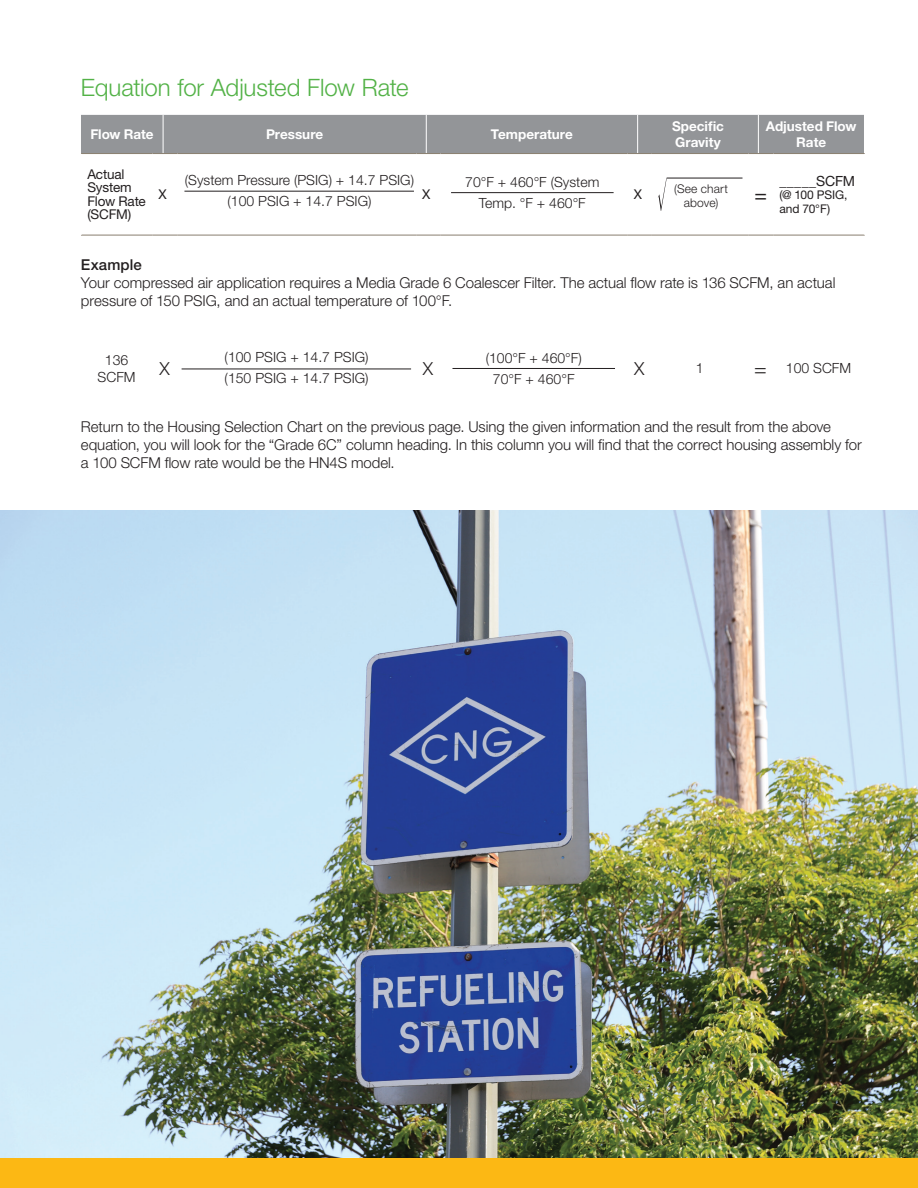
<style>
.page{position:relative;width:918px;height:1188px;background:#fff}
.page>*{position:absolute;margin:0;border:0;box-sizing:border-box;transform-origin:0 0}
.t1{font:300 24px "Helvetica Neue LT Std";letter-spacing:-.005em;color:#53b247}
.t2{font:21px "Helvetica Neue LT Std";color:#231f20}
.t3{font:300 18px "Helvetica Neue LT Std";color:#231f20}
.t4{font:300 15px/18px "Helvetica Neue LT Std";letter-spacing:-.005em;color:#231f20}
.t5{font:500 15px "Helvetica Neue LT Std";letter-spacing:.005em;color:#231f20}
.t6{font:300 14.1px/21px "Helvetica Neue LT Std";color:#231f20;text-align:center}
.t7{font:14.1px "Helvetica Neue LT Std";color:#231f20}
.t8{font:700 13.5px/16.5px "Helvetica Neue LT Std";color:#fff}
.t9{font:13.5px/13.5px "Helvetica Neue LT Std";letter-spacing:-.015em;color:#231f20}
.t10{font:12px/13.5px "Helvetica Neue LT Std";letter-spacing:-.01em;color:#231f20}
.t11{font:300 12px/14.4px "Helvetica Neue LT Std";letter-spacing:.015em;color:#231f20;text-align:center}
.s1{font-size:21px}
</style>
<div class="page">
<div style="left:0;top:1157px;width:918px;height:31px;background:#fcb814"></div>
<img style="left:0;top:510px;width:918px;height:648px">
<svg style="left:82px;top:177px;width:782px;height:58px"></svg>
<hr style="left:152px;top:154px;width:1px;height:81px;background:#fff">
<hr style="left:177px;top:154px;width:1px;height:81px;background:#fff">
<hr style="left:416px;top:154px;width:1px;height:81px;background:#fff">
<hr style="left:440px;top:154px;width:1px;height:81px;background:#fff">
<hr style="left:627px;top:154px;width:1px;height:81px;background:#fff">
<hr style="left:651px;top:154px;width:1px;height:81px;background:#fff">
<hr style="left:748px;top:154px;width:1px;height:81px;background:#fff">
<hr style="left:773px;top:154px;width:1px;height:81px;background:#fff">
<hr style="left:773px;top:153px;width:92px;height:1px;background:#887d6e">
<hr style="left:81px;top:235px;width:72px;height:1px;background:#887d6e">
<svg style="left:153px;top:235px;width:25px;height:1px"></svg>
<hr style="left:178px;top:235px;width:238px;height:1px;background:#887d6e">
<svg style="left:416px;top:235px;width:25px;height:1px"></svg>
<hr style="left:441px;top:235px;width:187px;height:1px;background:#887d6e">
<svg style="left:628px;top:235px;width:24px;height:1px"></svg>
<hr style="left:652px;top:235px;width:96px;height:1px;background:#887d6e">
<svg style="left:748px;top:235px;width:25px;height:1px"></svg>
<hr style="left:773px;top:235px;width:92px;height:1px;background:#887d6e">
<hr style="left:184px;top:191px;width:230px;height:1px;background:#231f20">
<hr style="left:451px;top:192px;width:163px;height:1px;background:#231f20">
<hr style="left:667px;top:178px;width:76px;height:1px;background:#231f20">
<svg style="left:658px;top:178px;width:9px;height:33px"></svg>
<div style="left:81px;top:115px;width:783px;height:39px;background:#939598"></div>
<hr style="left:163px;top:115px;width:1px;height:38px;background:#fff">
<hr style="left:426px;top:115px;width:1px;height:38px;background:#fff">
<hr style="left:637px;top:115px;width:1px;height:38px;background:#fff">
<hr style="left:758px;top:115px;width:1px;height:38px;background:#fff">
<hr style="left:182px;top:369px;width:229px;height:1px;background:#231f20">
<hr style="left:452px;top:368px;width:163px;height:1px;background:#231f20">
<h1 class="t1" style="left:81px;top:73px;width:329px">Equation for Adjusted Flow Rate</h1>
<p class="t8" style="left:90px;top:125px;width:65px">Flow Rate</p>
<p class="t8" style="left:266px;top:125px;width:59px">Pressure</p>
<p class="t8" style="left:491px;top:125px;width:83px">Temperature</p>
<p class="t8" style="left:672px;top:117px;width:53px">Specific<br>Gravity</p>
<p class="t8" style="left:766px;top:117px;width:92px;text-align:center">Adjusted Flow<br>Rate</p>
<p class="t11" style="left:674px;top:181px;width:56px">(See chart above)</p>
<p class="t9" style="left:87px;top:167px;width:60px">Actual<br>System<br>Flow Rate (SCFM)</p>
<p class="t6" style="left:185px;top:169px;width:231px">(System Pressure (PSIG) + 14.7 PSIG) (100 PSIG + 14.7 PSIG)</p>
<p class="t7" style="left:779px;top:172px;width:77px">_____SCFM</p>
<p class="t10" style="left:779px;top:188px;width:70px">(@ 100 PSIG, and 70°F)</p>
<p class="t6" style="left:465px;top:171px;width:136px">70°F + 460°F (System<br>Temp. °F + 460°F</p>
<p class="t9" style="left:159px;top:187px;width:10px">X</p>
<p class="t9" style="left:422px;top:187px;width:10px">X</p>
<p class="t9" style="left:634px;top:187px;width:10px">X</p>
<h2 class="t2" style="left:754px;top:182px;width:14px">=</h2>
<p class="t5" style="left:81px;top:256px;width:62px">Example</p>
<p class="t4" style="left:81px;top:274px;width:756px">Your compressed air application requires a Media Grade 6 Coalescer Filter. The actual flow rate is 136 SCFM, an actual pressure of 150 PSIG, and an actual temperature of 100°F.</p>
<p class="t6" style="left:98px;top:351px;width:39px;line-height:16.8px">136<br>SCFM</p>
<p class="t3" style="left:160px;top:357px;width:12px">X</p>
<p class="t6" style="left:225px;top:347px;width:145px;text-align:left">(100 PSIG + 14.7 PSIG) (150 PSIG + 14.7 PSIG)</p>
<p class="t3" style="left:423px;top:357px;width:12px">X</p>
<p class="t6" style="left:486px;top:347px;width:98px">(100°F + 460°F)<br>70°F + 460°F</p>
<p class="t3" style="left:634px;top:357px;width:12px">X</p>
<p class="t6" style="left:696px;top:357px;width:9px">1</p>
<p class="t6" style="left:754px;top:357px;width:98px"><span class="s1">=</span> 100 SCFM</p>
<p class="t4" style="left:81px;top:417px;width:782px">Return to the Housing Selection Chart on the previous page. Using the given information and the result from the above equation, you will look for the “Grade 6C” column heading. In this column you will find that the correct housing assembly for a 100 SCFM flow rate would be the HN4S model.</p>
</div>
